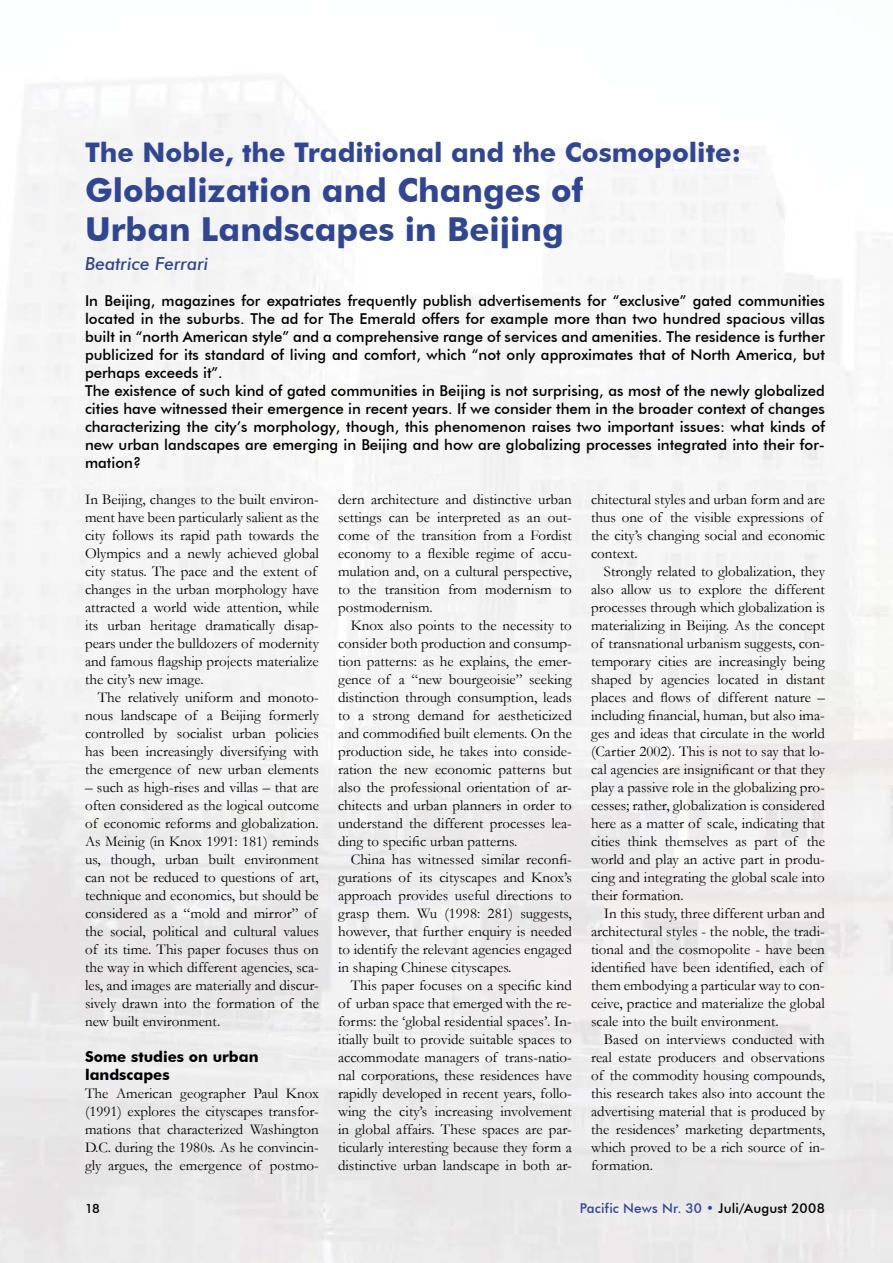
<style>
.page{position:relative;width:893px;height:1263px;background:#fff}
.page>*{position:absolute;margin:0;border:0;box-sizing:border-box;transform-origin:0 0}
.t1{font:700 33px/39.6px "Futura BT";color:#2f4694}
.t2{font:700 27px "Futura BT";color:#2f4694}
.t3{font:italic 500 18px "Futura BT";color:#2f4694}
.t4{font:15px/18px "Garamond";color:#000;text-align:justify}
.t5{font:500 15px/18px "Futura BT";color:#000}
.t6{font:700 15px/18px "Futura BT";color:#000}
.t7{font:500 13.5px "Futura BT";letter-spacing:.01em;color:#2f4694}
.t8{font:500 12.75px "Futura BT";color:#000}
.s1{color:#000}
</style>
<div class="page">
<h2 class="t2" style="left:85px;top:136px;width:657px">The Noble, the Traditional and the Cosmopolite:</h2>
<h1 class="t1" style="left:85px;top:170px;width:500px">Globalization and Changes of<br>Urban Landscapes in Beijing</h1>
<p class="t3" style="left:85px;top:253px;width:125px">Beatrice Ferrari</p>
<p class="t5" style="left:85px;top:292px;width:741px">In Beijing, magazines for expatriates frequently publish advertisements for “exclusive” gated communities located in the suburbs. The ad for The Emerald offers for example more than two hundred spacious villas built in “north American style” and a comprehensive range of services and amenities. The residence is further publicized for its standard of living and comfort, which “not only approximates that of North America, but perhaps exceeds it”.<br>The existence of such kind of gated communities in Beijing is not surprising, as most of the newly globalized cities have witnessed their emergence in recent years. If we consider them in the broader context of changes characterizing the city’s morphology, though, this phenomenon raises two important issues: what kinds of new urban landscapes are emerging in Beijing and how are globalizing processes integrated into their for&shy;mation?</p>
<p class="t4" style="left:85px;top:490px;width:235px;text-align:left">In Beijing, changes to the built environ&shy;ment have been particularly salient as the city follows its rapid path towards the Olympics and a newly achieved global city status. The pace and the extent of changes in the urban morphology have attracted a world wide attention, while its urban heritage dramatically disap&shy;pears under the bulldozers of modernity and famous flagship projects materialize the city’s new image.</p>
<p class="t4" style="left:85px;top:688px;width:235px;text-indent:13px">The relatively uniform and monoto&shy;nous landscape of a Beijing formerly controlled by socialist urban policies has been increasingly diversifying with the emergence of new urban elements</p>
<p class="t4" style="left:85px;top:778px;width:235px;text-align:left">– such as high-rises and villas – that are often considered as the logical outcome of economic reforms and globalization.<br>As Meinig (in Knox 1991: 181) reminds us, though, urban built environment can not be reduced to questions of art, technique and economics, but should be considered as a “mold and mirror” of the social, political and cultural values of its time. This paper focuses thus on the way in which different agencies, sca&shy;les, and images are materially and discur&shy;sively drawn into the formation of the new built environment.</p>
<p class="t6" style="left:85px;top:1048px;width:175px">Some studies on urban landscapes</p>
<p class="t4" style="left:85px;top:1084px;width:235px">The American geographer Paul Knox (1991) explores the cityscapes transfor&shy;mations that characterized Washington D.C. during the 1980s. As he convincin&shy;gly argues, the emergence of postmo-</p>
<p class="t4" style="left:338px;top:490px;width:235px">dern architecture and distinctive urban settings can be interpreted as an out&shy;come of the transition from a Fordist economy to a flexible regime of accu&shy;mulation and, on a cultural perspective, to the transition from modernism to postmodernism.</p>
<p class="t4" style="left:338px;top:616px;width:235px;text-indent:13px">Knox also points to the necessity to consider both production and consump&shy;tion patterns: as he explains, the emer&shy;gence of a “new bourgeoisie” seeking distinction through consumption, leads to a strong demand for aestheticized and commodified built elements. On the production side, he takes into conside&shy;ration the new economic patterns but also the professional orientation of ar&shy;chitects and urban planners in order to understand the different processes lea&shy;ding to specific urban patterns.</p>
<p class="t4" style="left:338px;top:850px;width:235px;text-indent:13px">China has witnessed similar reconfi&shy;gurations of its cityscapes and Knox’s approach provides useful directions to grasp them. Wu (1998: 281) suggests, however, that further enquiry is needed to identify the relevant agencies engaged in shaping Chinese cityscapes.</p>
<p class="t4" style="left:338px;top:976px;width:235px;text-indent:13px">This paper focuses on a specific kind of urban space that emerged with the re&shy;forms: the ‘global residential spaces’. In&shy;itially built to provide suitable spaces to accommodate managers of trans-natio&shy;nal corporations, these residences have rapidly developed in recent years, follo&shy;wing the city’s increasing involvement in global affairs. These spaces are par&shy;ticularly interesting because they form a distinctive urban landscape in both ar-</p>
<p class="t4" style="left:591px;top:490px;width:235px;text-align:left">chitectural styles and urban form and are thus one of the visible expressions of the city’s changing social and economic context.</p>
<p class="t4" style="left:591px;top:562px;width:235px;text-indent:13px">Strongly related to globalization, they also allow us to explore the different processes through which globalization is materializing in Beijing. As the concept of transnational urbanism suggests, con&shy;temporary cities are increasingly being shaped by agencies located in distant places and flows of different nature – including financial, human, but also ima&shy;ges and ideas that circulate in the world (Cartier 2002). This is not to say that lo&shy;cal agencies are insignificant or that they play a passive role in the globalizing pro&shy;cesses; rather, globalization is considered here as a matter of scale, indicating that cities think themselves as part of the world and play an active part in produ&shy;cing and integrating the global scale into their formation.</p>
<p class="t4" style="left:591px;top:904px;width:235px;text-align:left;text-indent:13px">In this study, three different urban and architectural styles - the noble, the tradi&shy;tional and the cosmopolite - have been identified have been identified, each of them embodying a particular way to con&shy;ceive, practice and materialize the global scale into the built environment.</p>
<p class="t4" style="left:591px;top:1030px;width:235px;text-indent:13px">Based on interviews conducted with real estate producers and observations of the commodity housing compounds, this research takes also into account the advertising material that is produced by the residences’ marketing departments, which proved to be a rich source of in&shy;formation.</p>
<p class="t8" style="left:85px;top:1200px;width:16px">18</p>
<p class="t7" style="left:580px;top:1200px;width:247px">Pacific News Nr. 30 • <span class="s1">Juli/August 2008</span></p>
</div>
